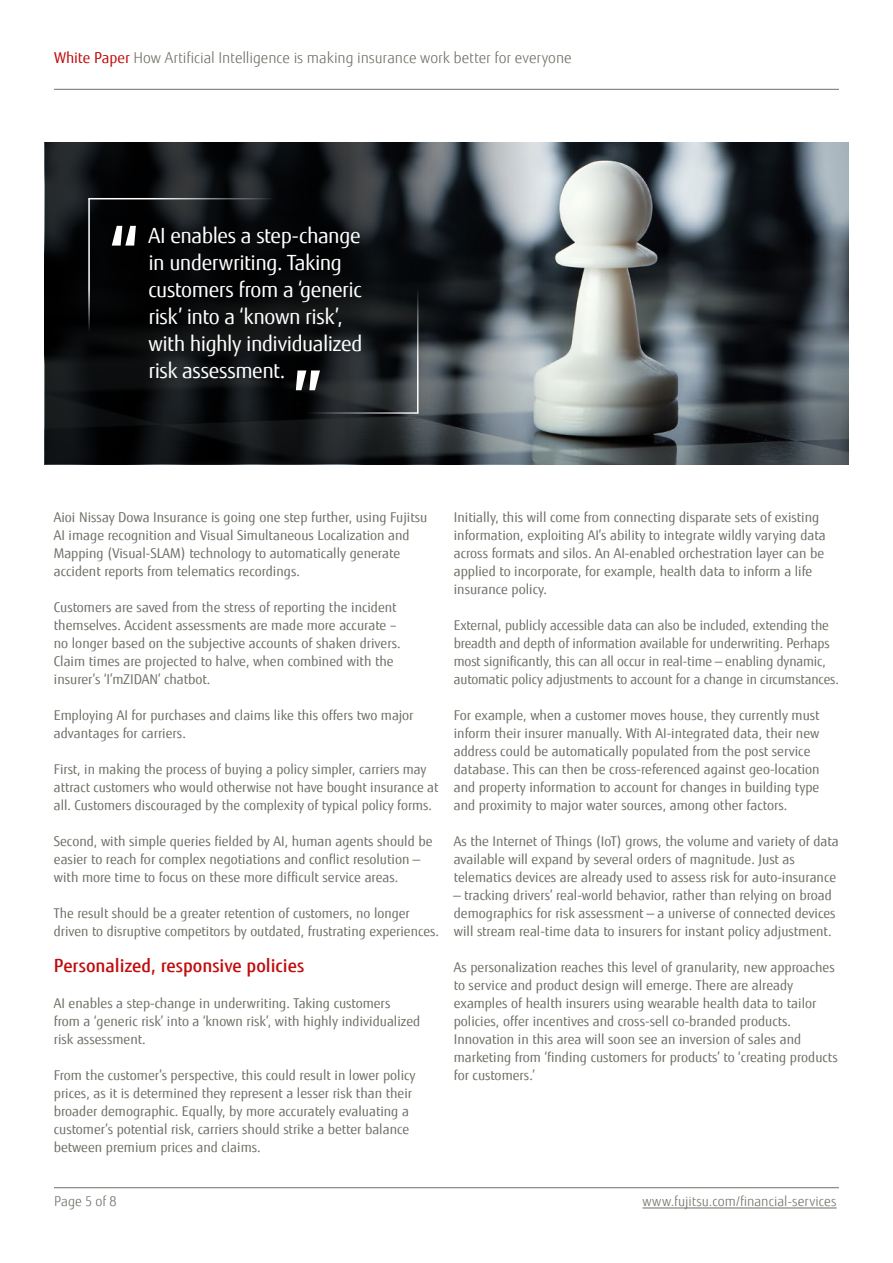
<style>
.page{position:relative;width:893px;height:1263px;background:#fff}
.page>*{position:absolute;margin:0;border:0;box-sizing:border-box;transform-origin:0 0}
.t1{font:700 67.5px "Fujitsu Sans";color:#fff}
.t2{font:21px/27px "Fujitsu Sans";letter-spacing:-.02em;color:#fff}
.t3{font:500 18px "Fujitsu Sans";color:#c00d0e}
.t4{font:300 15px "Fujitsu Sans";color:#6f6e66}
.t5{font:13.5px/18px "Fujitsu Sans";color:#6f6e66}
.t6{font:300 13.5px "Fujitsu Sans";letter-spacing:.005em;color:#6f6e66}
.s1{font-weight:400;color:#c00d0e}
</style>
<div class="page">
<hr style="left:642px;top:1208px;width:195px;height:1px;background:#6f6e66">
<hr style="left:54px;top:1187px;width:785px;height:1px;background:#6f6e66">
<hr style="left:54px;top:89px;width:785px;height:1px;background:#6f6e66">
<img style="left:549px;top:142px;width:299px;height:322px">
<svg style="left:45px;top:142px;width:504px;height:322px;background:#363b3e"></svg>
<svg style="left:88px;top:197px;width:332px;height:217px;background:#101213"></svg>
<p class="t4" style="left:54px;top:49px;width:519px"><span class="s1">White Paper</span> How Artificial Intelligence is making insurance work better for everyone</p>
<h1 class="t1" style="left:110px;top:211px;width:31px">“</h1>
<h2 class="t2" style="left:148px;top:222px;width:216px">AI enables a step-change in underwriting. Taking customers from a ‘generic risk’ into a ‘known risk’, with highly individualized risk assessment.</h2>
<h1 class="t1" style="left:292px;top:356px;width:31px">”</h1>
<p class="t5" style="left:54px;top:508px;width:375px">Aioi Nissay Dowa Insurance is going one step further, using Fujitsu AI image recognition and Visual Simultaneous Localization and Mapping (Visual-SLAM) technology to automatically generate accident reports from telematics recordings.</p>
<p class="t5" style="left:54px;top:598px;width:348px">Customers are saved from the stress of reporting the incident themselves. Accident assessments are made more accurate – no longer based on the subjective accounts of shaken drivers.<br>Claim times are projected to halve, when combined with the insurer’s ‘I’mZIDAN’ chatbot.</p>
<p class="t5" style="left:54px;top:706px;width:361px">Employing AI for purchases and claims like this offers two major advantages for carriers.</p>
<p class="t5" style="left:54px;top:760px;width:386px">First, in making the process of buying a policy simpler, carriers may attract customers who would otherwise not have bought insurance at all. Customers discouraged by the complexity of typical policy forms.</p>
<p class="t5" style="left:54px;top:832px;width:380px">Second, with simple queries fielded by AI, human agents should be easier to reach for complex negotiations and conflict resolution — with more time to focus on these more difficult service areas.</p>
<p class="t5" style="left:54px;top:904px;width:387px">The result should be a greater retention of customers, no longer driven to disruptive competitors by outdated, frustrating experiences.</p>
<h3 class="t3" style="left:54px;top:955px;width:252px">Personalized, responsive policies</h3>
<p class="t5" style="left:54px;top:994px;width:368px">AI enables a step-change in underwriting. Taking customers<br>from a ‘generic risk’ into a ‘known risk’, with highly individualized risk assessment.</p>
<p class="t5" style="left:54px;top:1066px;width:363px">From the customer’s perspective, this could result in lower policy prices, as it is determined they represent a lesser risk than their broader demographic. Equally, by more accurately evaluating a customer’s potential risk, carriers should strike a better balance between premium prices and claims.</p>
<p class="t5" style="left:454px;top:508px;width:374px">Initially, this will come from connecting disparate sets of existing information, exploiting AI’s ability to integrate wildly varying data across formats and silos. An AI-enabled orchestration layer can be applied to incorporate, for example, health data to inform a life insurance policy.</p>
<p class="t5" style="left:454px;top:616px;width:387px">External, publicly accessible data can also be included, extending the breadth and depth of information available for underwriting. Perhaps most significantly, this can all occur in real-time — enabling dynamic, automatic policy adjustments to account for a change in circumstances.</p>
<p class="t5" style="left:454px;top:706px;width:367px">For example, when a customer moves house, they currently must inform their insurer manually. With AI-integrated data, their new address could be automatically populated from the post service database. This can then be cross-referenced against geo-location and property information to account for changes in building type and proximity to major water sources, among other factors.</p>
<p class="t5" style="left:454px;top:832px;width:387px">As the Internet of Things (IoT) grows, the volume and variety of data available will expand by several orders of magnitude. Just as telematics devices are already used to assess risk for auto-insurance</p>
<p class="t5" style="left:454px;top:886px;width:383px">— tracking drivers’ real-world behavior, rather than relying on broad demographics for risk assessment — a universe of connected devices will stream real-time data to insurers for instant policy adjustment.</p>
<p class="t5" style="left:454px;top:958px;width:385px">As personalization reaches this level of granularity, new approaches to service and product design will emerge. There are already examples of health insurers using wearable health data to tailor policies, offer incentives and cross-sell co-branded products.<br>Innovation in this area will soon see an inversion of sales and marketing from ‘finding customers for products’ to ‘creating products for customers.’</p>
<p class="t6" style="left:54px;top:1193px;width:64px">Page 5 of 8</p>
<p class="t6" style="left:642px;top:1193px;width:196px">www.fujitsu.com/financial-services</p>
</div>
